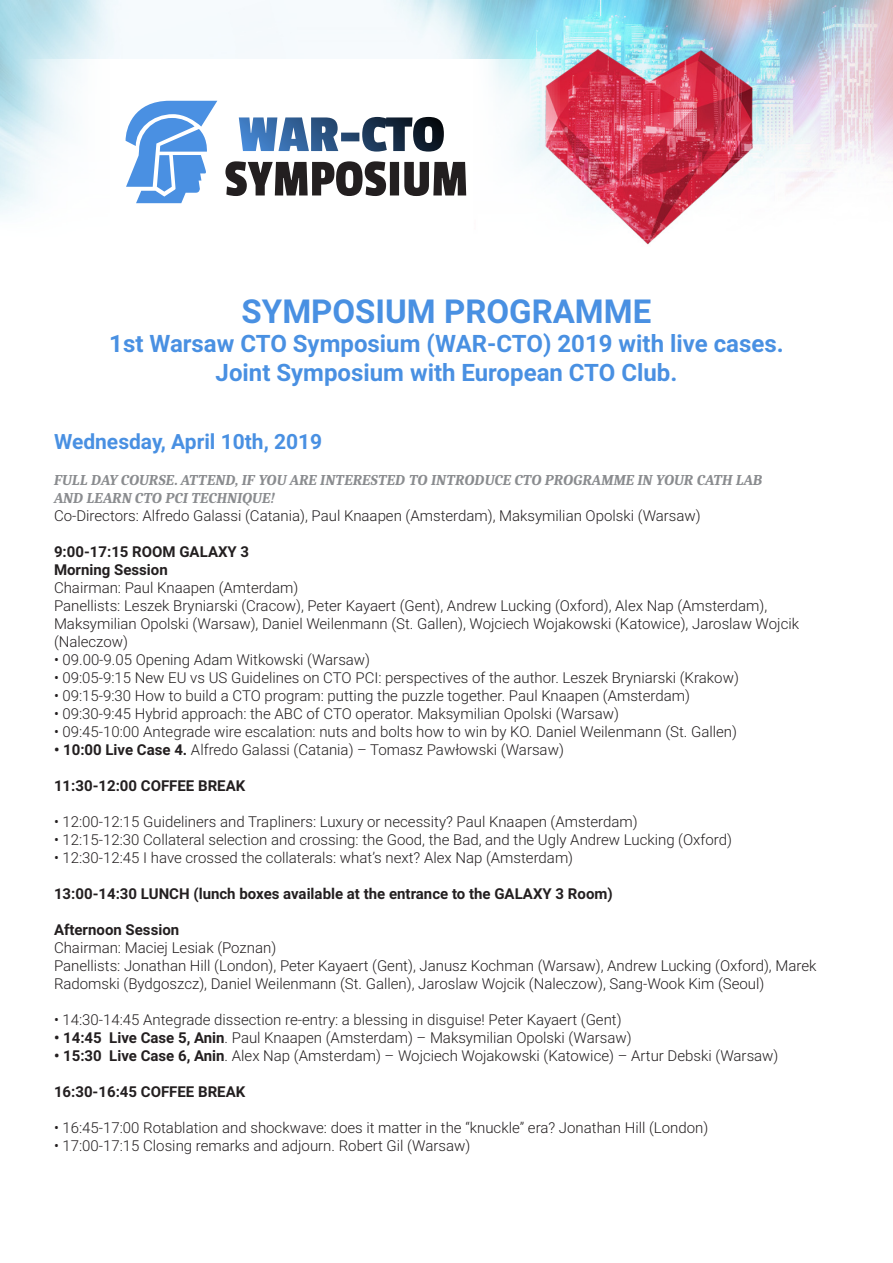
<style>
.page{position:relative;width:893px;height:1263px;background:#fff}
.page>*{position:absolute;margin:0;border:0;box-sizing:border-box;transform-origin:0 0}
.t1{font:700 33px "Roboto";color:#4990e2}
.t2{font:700 24px/28.8px "Roboto";color:#4990e2;text-align:center}
.t3{font:700 21px "Roboto";color:#4990e2}
.t4{font:300 15px/18px "Roboto";color:#231f20}
.t5{font:700 15px/18px "Roboto";color:#231f20}
.t6{font:italic 700 15px/18px "Caladea";color:#8a8c8f}
.s1{font-weight:700}
</style>
<div class="page">
<img style="left:0;top:0;width:893px;height:245px">
<svg style="left:499px;top:60px;width:61px;height:184px;fill:#f6fbfc"></svg>
<svg style="left:21px;top:60px;width:52px;height:184px;fill:#f3f9fc"></svg>
<div style="left:73px;top:60px;width:426px;height:185px;background:#fff"></div>
<svg style="left:126px;top:101px;width:91px;height:102px"></svg>
<svg style="left:225px;top:161px;width:241px;height:35px"></svg>
<svg style="left:239px;top:117px;width:205px;height:35px"></svg>
<h1 class="t1" style="left:242px;top:289px;width:411px">symposium programme</h1>
<h2 class="t2" style="left:109px;top:328px;width:676px">1st Warsaw CTO Symposium (WAR-CTO) 2019 with live cases.<br>Joint Symposium with European CTO Club.</h2>
<h3 class="t3" style="left:54px;top:427px;width:270px">Wednesday, April 10th, 2019</h3>
<p class="t6" style="left:54px;top:471px;width:710px">FULL DAY COURSE. ATTEND, IF YOU ARE INTERESTED TO INTRODUCE CTO PROGRAMME IN YOUR CATH LAB<br>AND LEARN CTO PCI TECHNIQUE!</p>
<p class="t4" style="left:54px;top:506px;width:648px">Co-Directors: Alfredo Galassi (Catania), Paul Knaapen (Amsterdam), Maksymilian Opolski (Warsaw)</p>
<p class="t5" style="left:54px;top:542px;width:197px">9:00-17:15 Room GALAXY 3<br>Morning Session</p>
<p class="t4" style="left:54px;top:578px;width:747px">Chairman: Paul Knaapen (Amterdam)<br>Panellists: Leszek Bryniarski (Cracow), Peter Kayaert (Gent), Andrew Lucking (Oxford), Alex Nap (Amsterdam), Maksymilian Opolski (Warsaw), Daniel Weilenmann (St. Gallen), Wojciech Wojakowski (Katowice), Jaroslaw Wojcik (Naleczow)</p>
<p class="t4" style="left:54px;top:650px;width:318px">• 09.00-9.05 Opening Adam Witkowski (Warsaw)</p>
<p class="t4" style="left:54px;top:668px;width:686px">• 09:05-9:15 New EU vs US Guidelines on CTO PCI: perspectives of the author. Leszek Bryniarski (Krakow)</p>
<p class="t4" style="left:54px;top:686px;width:637px">• 09:15-9:30 How to build a CTO program: putting the puzzle together. Paul Knaapen (Amsterdam)</p>
<p class="t4" style="left:54px;top:704px;width:566px">• 09:30-9:45 Hybrid approach: the ABC of CTO operator. Maksymilian Opolski (Warsaw)</p>
<p class="t4" style="left:54px;top:722px;width:684px">• 09:45-10:00 Antegrade wire escalation: nuts and bolts how to win by KO. Daniel Weilenmann (St. Gallen)</p>
<p class="t4" style="left:54px;top:740px;width:511px"><span class="s1">• 10:00 Live Case 4.</span> Alfredo Galassi (Catania) – Tomasz Pawłowski (Warsaw)</p>
<p class="t5" style="left:54px;top:776px;width:193px">11:30-12:00 Coffee break</p>
<p class="t4" style="left:54px;top:812px;width:585px">• 12:00-12:15 Guideliners and Trapliners: Luxury or necessity? Paul Knaapen (Amsterdam)</p>
<p class="t4" style="left:54px;top:830px;width:679px">• 12:15-12:30 Collateral selection and crossing: the Good, the Bad, and the Ugly Andrew Lucking (Oxford)</p>
<p class="t4" style="left:54px;top:848px;width:521px">• 12:30-12:45 I have crossed the collaterals: what’s next? Alex Nap (Amsterdam)</p>
<p class="t5" style="left:54px;top:884px;width:560px">13:00-14:30 LUNCH (lunch boxes available at the entrance to the GALAXY 3 Room)</p>
<p class="t5" style="left:54px;top:920px;width:127px">Afternoon Session</p>
<p class="t4" style="left:54px;top:938px;width:764px">Chairman: Maciej Lesiak (Poznan)<br>Panellists: Jonathan Hill (London), Peter Kayaert (Gent), Janusz Kochman (Warsaw), Andrew Lucking (Oxford), Marek<br>Radomski (Bydgoszcz), Daniel Weilenmann (St. Gallen), Jaroslaw Wojcik (Naleczow), Sang-Wook Kim (Seoul)</p>
<p class="t4" style="left:54px;top:1010px;width:569px">• 14:30-14:45 Antegrade dissection re-entry: a blessing in disguise! Peter Kayaert (Gent)</p>
<p class="t4" style="left:54px;top:1028px;width:579px"><span class="s1">• 14:45 Live Case 5, Anin</span>. Paul Knaapen (Amsterdam) – Maksymilian Opolski (Warsaw)</p>
<p class="t4" style="left:54px;top:1046px;width:726px"><span class="s1">• 15:30 Live Case 6, Anin</span>. Alex Nap (Amsterdam) – Wojciech Wojakowski (Katowice) – Artur Debski (Warsaw)</p>
<p class="t5" style="left:54px;top:1082px;width:193px">16:30-16:45 Coffee break</p>
<p class="t4" style="left:54px;top:1118px;width:656px">• 16:45-17:00 Rotablation and shockwave: does it matter in the “knuckle” era? Jonathan Hill (London)</p>
<p class="t4" style="left:54px;top:1136px;width:418px">• 17:00-17:15 Closing remarks and adjourn. Robert Gil (Warsaw)</p>
</div>
